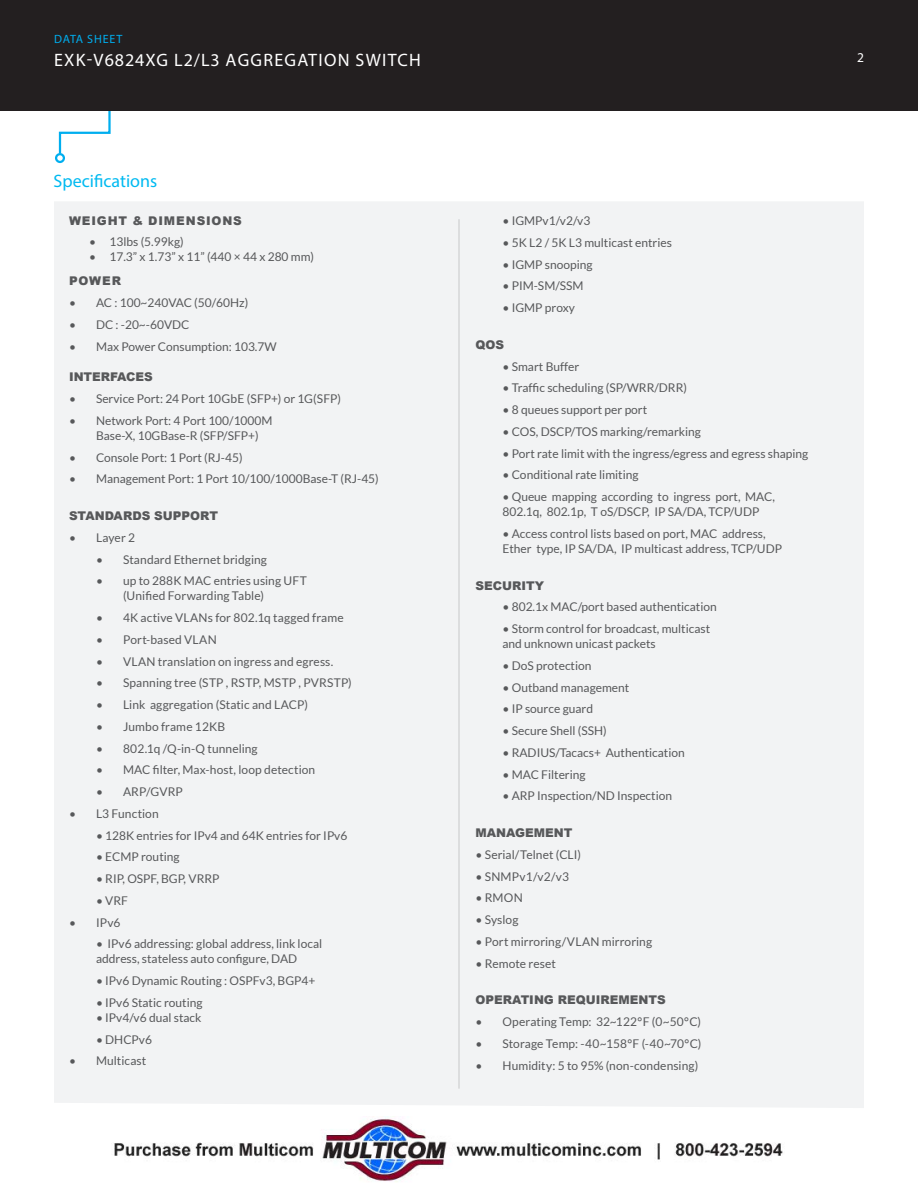
<style>
.page{position:relative;width:918px;height:1188px;background:#fff}
.page>*{position:absolute;margin:0;border:0;box-sizing:border-box;transform-origin:0 0}
.Product_Title{font:18px "Myriad Pro";letter-spacing:.07em;color:#fff}
.t1{font:18px "Myriad Pro";color:#00baf1}
.t2{font:13.5px "Myriad Pro";color:#fff}
.t3{font:12px/15px "Lato";color:#57585a}
.t4{font:900 12px "Arial";color:#57585a}
.t5{font:900 12px "Arial";letter-spacing:.07em;color:#57585a}
.t6{font:12px "Myriad Pro";letter-spacing:.07em;color:#00aeef}
</style>
<div class="page">
<div style="left:54px;top:202px;width:810px;height:906px;background:#f2f3f4"></div>
<hr style="left:459px;top:219px;width:1px;height:870px;background:#c7c8ca">
<div style="left:55px;top:153px;width:10px;height:10px;border:2px solid #00aeef;border-radius:50%"></div>
<svg style="left:58px;top:110px;width:54px;height:45px"></svg>
<div style="left:0;top:0;width:918px;height:110px;background:#231f20"></div>
<img style="left:114px;top:1116px;width:669px;height:66px">
<p class="t6" style="left:54px;top:32px;width:70px">DATA SHEET</p>
<p class="Product_Title" style="left:54px;top:49px;width:368px">EXK-V6824XG L2/L3 AGGREGATION SWITCH</p>
<p class="t2" style="left:857px;top:49px;width:8px">2</p>
<h2 class="t1" style="left:54px;top:170px;width:105px">Specifications</h2>
<h3 class="t5" style="left:69px;top:212px;width:174px">WEIGHT &amp; DIMENSIONS</h3>
<p class="t3" style="left:89px;top:234px;width:96px">• 13lbs (5.99kg)</p>
<p class="t3" style="left:89px;top:249px;width:226px">• 17.3” x 1.73” x 11” (440 × 44 x 280 mm)</p>
<h3 class="t4" style="left:69px;top:272px;width:54px">POWER</h3>
<p class="t3" style="left:69px;top:295px;width:181px">• AC : 100~240VAC (50/60Hz)</p>
<p class="t3" style="left:69px;top:317px;width:122px">• DC : -20~-60VDC</p>
<p class="t3" style="left:69px;top:339px;width:209px">• Max Power Consumption: 103.7W</p>
<h3 class="t4" style="left:69px;top:368px;width:85px">INTERFACES</h3>
<p class="t3" style="left:69px;top:391px;width:274px">• Service Port: 24 Port 10GbE (SFP+) or 1G(SFP)</p>
<p class="t3" style="left:96px;top:413px;width:178px;text-indent:-27px">• Network Port: 4 Port 100/1000M<br>Base-X, 10GBase-R (SFP/SFP+)</p>
<p class="t3" style="left:69px;top:450px;width:175px">• Console Port: 1 Port (RJ-45)</p>
<p class="t3" style="left:69px;top:471px;width:311px">• Management Port: 1 Port 10/100/1000Base-T (RJ-45)</p>
<h3 class="t4" style="left:69px;top:507px;width:151px">STANDARDS SUPPORT</h3>
<p class="t3" style="left:69px;top:530px;width:68px">• Layer 2</p>
<p class="t3" style="left:96px;top:552px;width:173px">• Standard Ethernet bridging</p>
<p class="t3" style="left:123px;top:573px;width:185px;text-indent:-27px">• up to 288K MAC entries using UFT (Unified Forwarding Table)</p>
<p class="t3" style="left:96px;top:610px;width:249px">• 4K active VLANs for 802.1q tagged frame</p>
<p class="t3" style="left:96px;top:632px;width:122px">• Port-based VLAN</p>
<p class="t3" style="left:96px;top:654px;width:239px">• VLAN translation on ingress and egress.</p>
<p class="t3" style="left:96px;top:675px;width:257px">• Spanning tree (STP , RSTP, MSTP , PVRSTP)</p>
<p class="t3" style="left:96px;top:697px;width:213px">• Link aggregation (Static and LACP)</p>
<p class="t3" style="left:96px;top:719px;width:131px">• Jumbo frame 12KB</p>
<p class="t3" style="left:96px;top:741px;width:163px">• 802.1q /Q-in-Q tunneling</p>
<p class="t3" style="left:96px;top:762px;width:221px">• MAC filter, Max-host, loop detection</p>
<p class="t3" style="left:96px;top:784px;width:88px">• ARP/GVRP</p>
<p class="t3" style="left:69px;top:806px;width:91px">• L3 Function</p>
<h3 class="t3" style="left:96px;top:828px;width:253px">• 128K entries for IPv4 and 64K entries for IPv6</h3>
<h3 class="t3" style="left:96px;top:849px;width:85px">• ECMP routing</h3>
<h3 class="t3" style="left:96px;top:871px;width:125px">• RIP, OSPF, BGP, VRRP</h3>
<h3 class="t3" style="left:96px;top:893px;width:33px">• VRF</h3>
<p class="t3" style="left:69px;top:915px;width:53px">• IPv6</p>
<h3 class="t3" style="left:96px;top:936px;width:228px">• IPv6 addressing: global address, link local address, stateless auto configure, DAD</h3>
<h3 class="t3" style="left:96px;top:973px;width:221px">• IPv6 Dynamic Routing : OSPFv3, BGP4+</h3>
<h3 class="t3" style="left:96px;top:995px;width:108px">• IPv6 Static routing</h3>
<h3 class="t3" style="left:96px;top:1010px;width:107px">• IPv4/v6 dual stack</h3>
<h3 class="t3" style="left:96px;top:1032px;width:58px">• DHCPv6</h3>
<p class="t3" style="left:69px;top:1053px;width:79px">• Multicast</p>
<h3 class="t3" style="left:502px;top:213px;width:89px">• IGMPv1/v2/v3</h3>
<h3 class="t3" style="left:502px;top:235px;width:171px">• 5K L2 / 5K L3 multicast entries</h3>
<h3 class="t3" style="left:502px;top:257px;width:92px">• IGMP snooping</h3>
<h3 class="t3" style="left:502px;top:279px;width:83px">• PIM-SM/SSM</h3>
<h3 class="t3" style="left:502px;top:300px;width:74px">• IGMP proxy</h3>
<h3 class="t4" style="left:476px;top:336px;width:30px">QOS</h3>
<h3 class="t3" style="left:502px;top:359px;width:78px">• Smart Buffer</h3>
<h3 class="t3" style="left:502px;top:381px;width:186px">• Traffic scheduling (SP/WRR/DRR)</h3>
<h3 class="t3" style="left:502px;top:402px;width:146px">• 8 queues support per port</h3>
<h3 class="t3" style="left:502px;top:424px;width:200px">• COS, DSCP/TOS marking/remarking</h3>
<h3 class="t3" style="left:502px;top:446px;width:307px">• Port rate limit with the ingress/egress and egress shaping</h3>
<h3 class="t3" style="left:502px;top:467px;width:138px">• Conditional rate limiting</h3>
<h3 class="t3" style="left:502px;top:489px;width:274px">• Queue mapping according to ingress port, MAC,<br>802.1q, 802.1p, T oS/DSCP, IP SA/DA, TCP/UDP</h3>
<h3 class="t3" style="left:502px;top:526px;width:281px">• Access control lists based on port, MAC address,<br>Ether type, IP SA/DA, IP multicast address, TCP/UDP</h3>
<h3 class="t4" style="left:476px;top:577px;width:70px">SECURITY</h3>
<h3 class="t3" style="left:502px;top:599px;width:216px">• 802.1x MAC/port based authentication</h3>
<h3 class="t3" style="left:502px;top:621px;width:209px">• Storm control for broadcast, multicast and unknown unicast packets</h3>
<h3 class="t3" style="left:502px;top:658px;width:91px">• DoS protection</h3>
<h3 class="t3" style="left:502px;top:680px;width:128px">• Outband management</h3>
<h3 class="t3" style="left:502px;top:701px;width:92px">• IP source guard</h3>
<h3 class="t3" style="left:502px;top:723px;width:106px">• Secure Shell (SSH)</h3>
<h3 class="t3" style="left:502px;top:745px;width:184px">• RADIUS/Tacacs+ Authentication</h3>
<h3 class="t3" style="left:502px;top:767px;width:85px">• MAC Filtering</h3>
<h3 class="t3" style="left:502px;top:788px;width:171px">• ARP Inspection/ND Inspection</h3>
<h3 class="t4" style="left:476px;top:824px;width:98px">MANAGEMENT</h3>
<h3 class="t3" style="left:476px;top:847px;width:107px">• Serial/Telnet (CLI)</h3>
<h3 class="t3" style="left:476px;top:869px;width:95px">• SNMPv1/v2/v3</h3>
<h3 class="t3" style="left:476px;top:890px;width:49px">• RMON</h3>
<h3 class="t3" style="left:476px;top:912px;width:45px">• Syslog</h3>
<h3 class="t3" style="left:476px;top:934px;width:178px">• Port mirroring/VLAN mirroring</h3>
<h3 class="t3" style="left:476px;top:956px;width:82px">• Remote reset</h3>
<h3 class="t4" style="left:476px;top:991px;width:192px">OPERATING REQUIREMENTS</h3>
<p class="t3" style="left:476px;top:1014px;width:227px">• Operating Temp: 32~122°F (0~50°C)</p>
<p class="t3" style="left:476px;top:1036px;width:228px">• Storage Temp: -40~158°F (-40~70°C)</p>
<p class="t3" style="left:476px;top:1058px;width:224px">• Humidity: 5 to 95% (non-condensing)</p>
</div>
